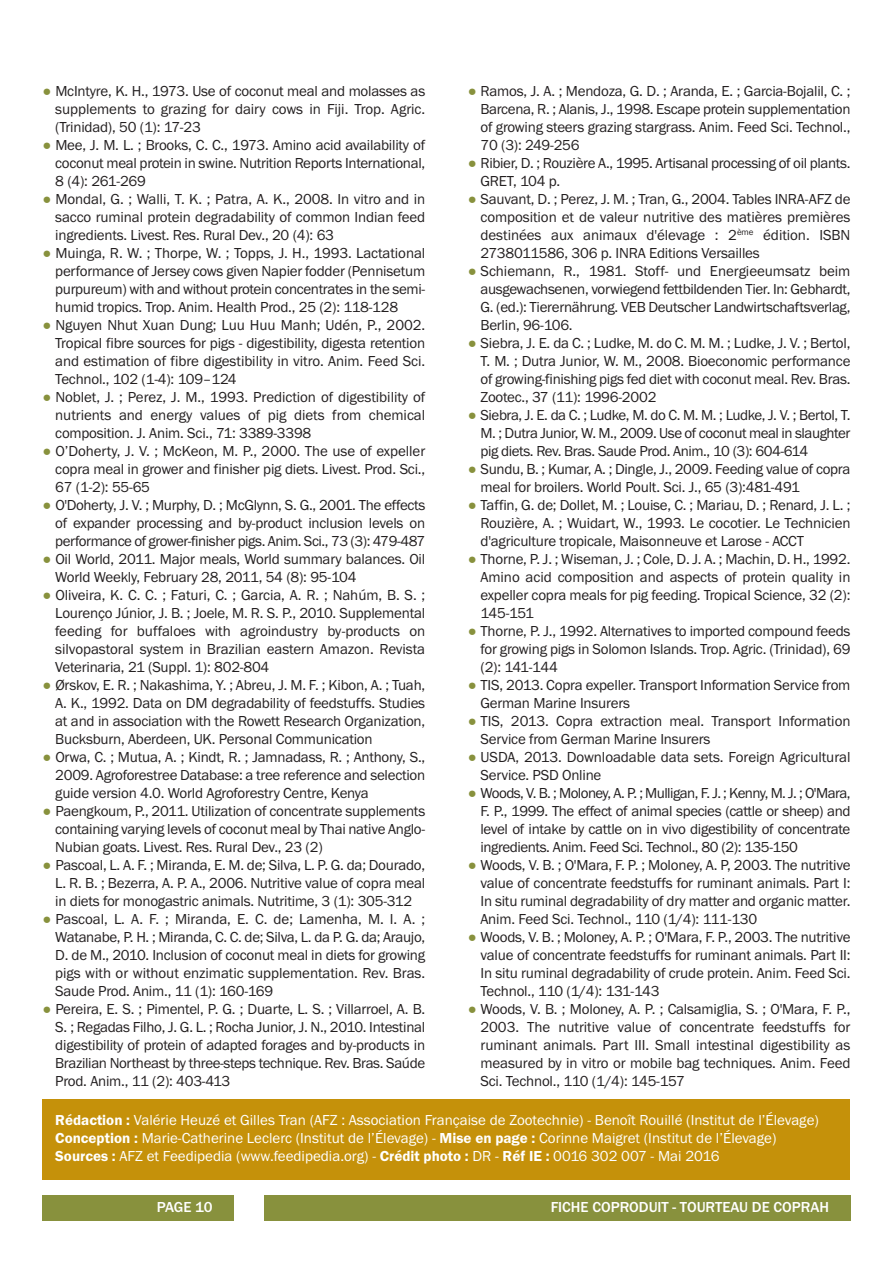
<style>
.page{position:relative;width:893px;height:1263px;background:#fff}
.page>*{position:absolute;margin:0;border:0;box-sizing:border-box;transform-origin:0 0}
.t1{font:15px/18px "Franklin Gothic";letter-spacing:-.015em;color:#231f20;text-align:justify}
.t2{font:15px/18px "Franklin Gothic";color:#fff}
.t3{font:500 15px "Franklin Gothic";color:#fff}
.s1{color:#88913d}
.s2{font-weight:600}
</style>
<div class="page">
<div style="left:43px;top:1099px;width:807px;height:81px;background:#c5910a"></div>
<div style="left:264px;top:1195px;width:586px;height:25px;background:#88913d"></div>
<div style="left:43px;top:1195px;width:191px;height:25px;background:#88913d"></div>
<p class="t1" style="left:55px;top:81px;width:371px;text-indent:-13px"><span class="s1">●</span> McIntyre, K. H., 1973. Use of coconut meal and molasses as supplements to grazing for dairy cows in Fiji. Trop. Agric. (Trinidad), 50 (1): 17-23</p>
<p class="t1" style="left:55px;top:135px;width:371px;text-indent:-13px"><span class="s1">●</span> Mee, J. M. L. ; Brooks, C. C., 1973. Amino acid availability of coconut meal protein in swine. Nutrition Reports International, 8 (4): 261-269</p>
<p class="t1" style="left:55px;top:189px;width:371px;text-indent:-13px"><span class="s1">●</span> Mondal, G. ; Walli, T. K. ; Patra, A. K., 2008. In vitro and in sacco ruminal protein degradability of common Indian feed ingredients. Livest. Res. Rural Dev., 20 (4): 63</p>
<p class="t1" style="left:55px;top:243px;width:371px;text-indent:-13px"><span class="s1">●</span> Muinga, R. W. ; Thorpe, W. ; Topps, J. H., 1993. Lactational performance of Jersey cows given Napier fodder (Pennisetum purpureum) with and without protein concentrates in the semi&shy;humid tropics. Trop. Anim. Health Prod., 25 (2): 118-128</p>
<p class="t1" style="left:55px;top:315px;width:371px;text-indent:-13px"><span class="s1">●</span> Nguyen Nhut Xuan Dung; Luu Huu Manh; Udén, P., 2002.<br>Tropical fibre sources for pigs - digestibility, digesta retention and estimation of fibre digestibility in vitro. Anim. Feed Sci.<br>Technol., 102 (1-4): 109–124</p>
<p class="t1" style="left:55px;top:387px;width:371px;text-indent:-13px"><span class="s1">●</span> Noblet, J. ; Perez, J. M., 1993. Prediction of digestibility of nutrients and energy values of pig diets from chemical composition. J. Anim. Sci., 71: 3389-3398</p>
<p class="t1" style="left:55px;top:441px;width:371px;text-indent:-13px"><span class="s1">●</span> O’Doherty, J. V. ; McKeon, M. P., 2000. The use of expeller copra meal in grower and finisher pig diets. Livest. Prod. Sci., 67 (1-2): 55-65</p>
<p class="t1" style="left:55px;top:495px;width:371px;text-indent:-13px"><span class="s1">●</span> O'Doherty, J. V. ; Murphy, D. ; McGlynn, S. G., 2001. The effects of expander processing and by-product inclusion levels on performance of grower-finisher pigs. Anim. Sci., 73 (3): 479-487</p>
<p class="t1" style="left:55px;top:549px;width:371px;text-indent:-13px"><span class="s1">●</span> Oil World, 2011. Major meals, World summary balances. Oil<br>World Weekly, February 28, 2011, 54 (8): 95-104</p>
<p class="t1" style="left:55px;top:585px;width:371px;text-indent:-13px"><span class="s1">●</span> Oliveira, K. C. C. ; Faturi, C. ; Garcia, A. R. ; Nahúm, B. S. ; Lourenço Júnior, J. B. ; Joele, M. R. S. P., 2010. Supplemental feeding for buffaloes with agroindustry by-products on silvopastoral system in Brazilian eastern Amazon. Revista Veterinaria, 21 (Suppl. 1): 802-804</p>
<p class="t1" style="left:55px;top:675px;width:371px;text-indent:-13px"><span class="s1">●</span> Ørskov, E. R. ; Nakashima, Y. ; Abreu, J. M. F. ; Kibon, A. ; Tuah, A. K., 1992. Data on DM degradability of feedstuffs. Studies at and in association with the Rowett Research Organization, Bucksburn, Aberdeen, UK. Personal Communication</p>
<p class="t1" style="left:55px;top:747px;width:371px;text-indent:-13px"><span class="s1">●</span> Orwa, C. ; Mutua, A. ; Kindt, R. ; Jamnadass, R. ; Anthony, S., 2009. Agroforestree Database: a tree reference and selection guide version 4.0. World Agroforestry Centre, Kenya</p>
<p class="t1" style="left:55px;top:801px;width:371px;text-indent:-13px"><span class="s1">●</span> Paengkoum, P., 2011. Utilization of concentrate supplements containing varying levels of coconut meal by Thai native Anglo-Nubian goats. Livest. Res. Rural Dev., 23 (2)</p>
<p class="t1" style="left:55px;top:855px;width:371px;text-indent:-13px"><span class="s1">●</span> Pascoal, L. A. F. ; Miranda, E. M. de; Silva, L. P. G. da; Dourado, L. R. B. ; Bezerra, A. P. A., 2006. Nutritive value of copra meal in diets for monogastric animals. Nutritime, 3 (1): 305-312</p>
<p class="t1" style="left:55px;top:909px;width:371px;text-indent:-13px"><span class="s1">●</span> Pascoal, L. A. F. ; Miranda, E. C. de; Lamenha, M. I. A. ; Watanabe, P. H. ; Miranda, C. C. de; Silva, L. da P. G. da; Araujo, D. de M., 2010. Inclusion of coconut meal in diets for growing pigs with or without enzimatic supplementation. Rev. Bras.<br>Saude Prod. Anim., 11 (1): 160-169</p>
<p class="t1" style="left:55px;top:999px;width:371px;text-indent:-13px"><span class="s1">●</span> Pereira, E. S. ; Pimentel, P. G. ; Duarte, L. S. ; Villarroel, A. B.<br>S. ; Regadas Filho, J. G. L. ; Rocha Junior, J. N., 2010. Intestinal digestibility of protein of adapted forages and by-products in Brazilian Northeast by three-steps technique. Rev. Bras. Saúde Prod. Anim., 11 (2): 403-413</p>
<p class="t1" style="left:480px;top:81px;width:371px;text-indent:-13px"><span class="s1">●</span> Ramos, J. A. ; Mendoza, G. D. ; Aranda, E. ; Garcia-Bojalil, C. ; Barcena, R. ; Alanis, J., 1998. Escape protein supplementation of growing steers grazing stargrass. Anim. Feed Sci. Technol., 70 (3): 249-256</p>
<p class="t1" style="left:480px;top:153px;width:371px;text-indent:-13px"><span class="s1">●</span> Ribier, D. ; Rouzière A., 1995. Artisanal processing of oil plants.<br>GRET, 104 p.</p>
<p class="t1" style="left:480px;top:189px;width:371px;text-indent:-13px"><span class="s1">●</span> Sauvant, D. ; Perez, J. M. ; Tran, G., 2004. Tables INRA-AFZ de composition et de valeur nutritive des matières premières destinées aux animaux d'élevage : 2<sup>ème</sup> édition. ISBN 2738011586, 306 p. INRA Editions Versailles</p>
<p class="t1" style="left:480px;top:261px;width:371px;text-indent:-13px"><span class="s1">●</span> Schiemann, R., 1981. Stoff- und Energieeumsatz beim ausgewachsenen, vorwiegend fettbildenden Tier. In: Gebhardt, G. (ed.): Tierernährung. VEB Deutscher Landwirtschaftsverlag, Berlin, 96-106.</p>
<p class="t1" style="left:480px;top:333px;width:371px;text-indent:-13px"><span class="s1">●</span> Siebra, J. E. da C. ; Ludke, M. do C. M. M. ; Ludke, J. V. ; Bertol, T. M. ; Dutra Junior, W. M., 2008. Bioeconomic performance of growing-finishing pigs fed diet with coconut meal. Rev. Bras.<br>Zootec., 37 (11): 1996-2002</p>
<p class="t1" style="left:480px;top:405px;width:371px;text-indent:-13px"><span class="s1">●</span> Siebra, J. E. da C. ; Ludke, M. do C. M. M. ; Ludke, J. V. ; Bertol, T.<br>M. ; Dutra Junior, W. M., 2009. Use of coconut meal in slaughter pig diets. Rev. Bras. Saude Prod. Anim., 10 (3): 604-614</p>
<p class="t1" style="left:480px;top:459px;width:371px;text-indent:-13px"><span class="s1">●</span> Sundu, B. ; Kumar, A. ; Dingle, J., 2009. Feeding value of copra meal for broilers. World Poult. Sci. J., 65 (3):481-491</p>
<p class="t1" style="left:480px;top:495px;width:371px;text-indent:-13px"><span class="s1">●</span> Taffin, G. de; Dollet, M. ; Louise, C. ; Mariau, D. ; Renard, J. L. ; Rouzière, A. ; Wuidart, W., 1993. Le cocotier. Le Technicien d'agriculture tropicale, Maisonneuve et Larose - ACCT</p>
<p class="t1" style="left:480px;top:549px;width:371px;text-indent:-13px"><span class="s1">●</span> Thorne, P. J. ; Wiseman, J. ; Cole, D. J. A. ; Machin, D. H., 1992.<br>Amino acid composition and aspects of protein quality in expeller copra meals for pig feeding. Tropical Science, 32 (2):<br>145-151</p>
<p class="t1" style="left:480px;top:621px;width:371px;text-indent:-13px"><span class="s1">●</span> Thorne, P. J., 1992. Alternatives to imported compound feeds for growing pigs in Solomon Islands. Trop. Agric. (Trinidad), 69 (2): 141-144</p>
<p class="t1" style="left:480px;top:675px;width:371px;text-indent:-13px"><span class="s1">●</span> TIS, 2013. Copra expeller. Transport Information Service from<br>German Marine Insurers</p>
<p class="t1" style="left:480px;top:711px;width:371px;text-indent:-13px"><span class="s1">●</span> TIS, 2013. Copra extraction meal. Transport Information<br>Service from German Marine Insurers</p>
<p class="t1" style="left:480px;top:747px;width:371px;text-indent:-13px"><span class="s1">●</span> USDA, 2013. Downloadable data sets. Foreign Agricultural<br>Service. PSD Online</p>
<p class="t1" style="left:480px;top:783px;width:371px;text-indent:-13px"><span class="s1">●</span> Woods, V. B. ; Moloney, A. P. ; Mulligan, F. J. ; Kenny, M. J. ; O'Mara, F. P., 1999. The effect of animal species (cattle or sheep) and level of intake by cattle on in vivo digestibility of concentrate ingredients. Anim. Feed Sci. Technol., 80 (2): 135-150</p>
<p class="t1" style="left:480px;top:855px;width:371px;text-indent:-13px"><span class="s1">●</span> Woods, V. B. ; O'Mara, F. P. ; Moloney, A. P, 2003. The nutritive value of concentrate feedstuffs for ruminant animals. Part I:<br>In situ ruminal degradability of dry matter and organic matter.<br>Anim. Feed Sci. Technol., 110 (1/4): 111-130</p>
<p class="t1" style="left:480px;top:927px;width:371px;text-indent:-13px"><span class="s1">●</span> Woods, V. B. ; Moloney, A. P. ; O'Mara, F. P., 2003. The nutritive value of concentrate feedstuffs for ruminant animals. Part II:<br>In situ ruminal degradability of crude protein. Anim. Feed Sci.<br>Technol., 110 (1/4): 131-143</p>
<p class="t1" style="left:480px;top:999px;width:371px;text-indent:-13px"><span class="s1">●</span> Woods, V. B. ; Moloney, A. P. ; Calsamiglia, S. ; O'Mara, F. P., 2003. The nutritive value of concentrate feedstuffs for ruminant animals. Part III. Small intestinal digestibility as measured by in vitro or mobile bag techniques. Anim. Feed Sci. Technol., 110 (1/4): 145-157</p>
<p class="t2" style="left:55px;top:1111px;width:765px"><span class="s2">Rédaction :</span> Valérie Heuzé et Gilles Tran (AFZ : Association Française de Zootechnie) - Benoît Rouillé (Institut de l’Élevage)<br><span class="s2">Conception :</span> Marie-Catherine Leclerc (Institut de l’Élevage) - <span class="s2">Mise en page :</span> Corinne Maigret (Institut de l’Élevage)<br><span class="s2">Sources :</span> AFZ et Feedipedia (www.feedipedia.org) - <span class="s2">Crédit photo :</span> DR - <span class="s2">Réf IE :</span> 0016 302 007 - Mai 2016</p>
<p class="t3" style="left:157px;top:1197px;width:57px">PAGE 10</p>
<p class="t3" style="left:551px;top:1197px;width:280px">FICHE COPRODUIT - TOURTEAU DE COPRAH</p>
</div>
